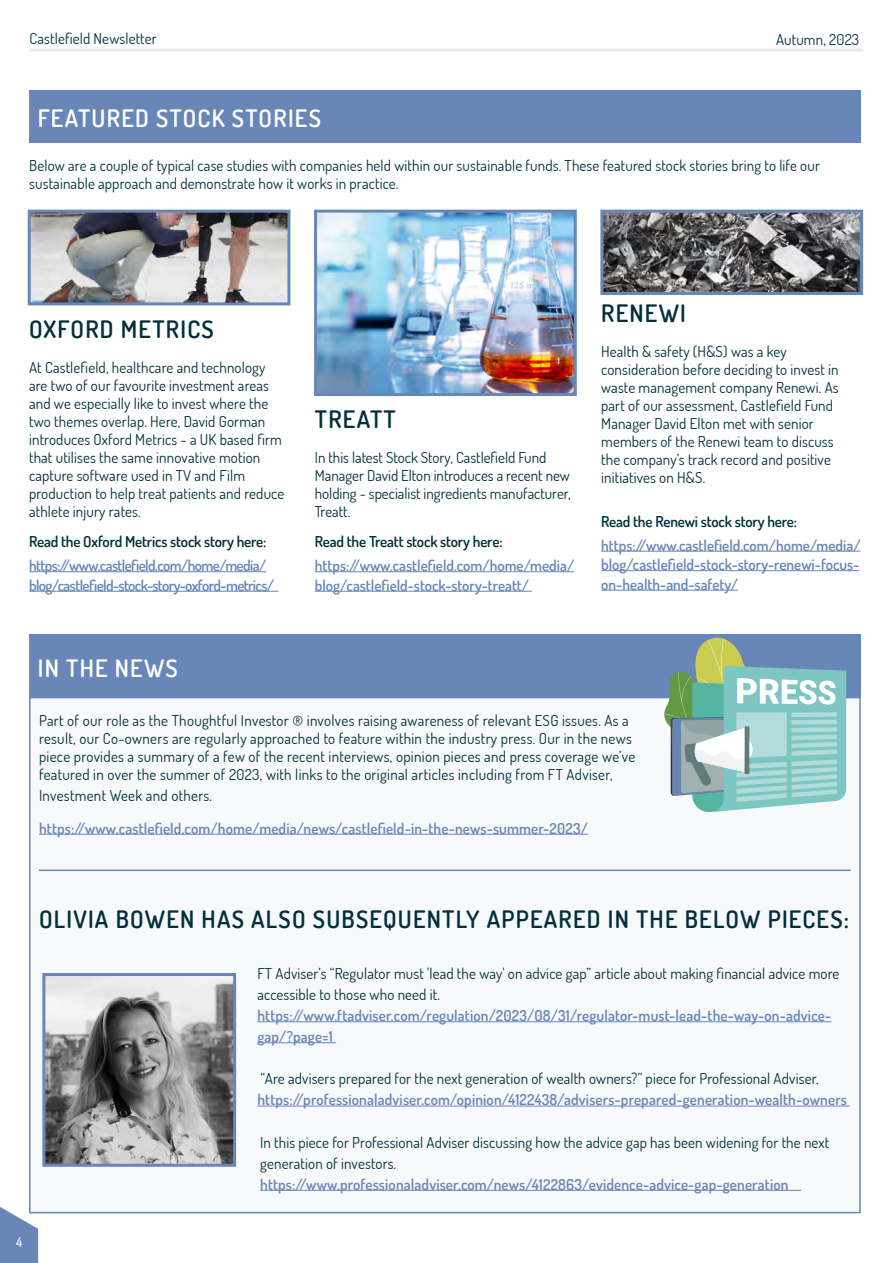
<style>
.page{position:relative;width:893px;height:1263px;background:#fff}
.page>*{position:absolute;margin:0;border:0;box-sizing:border-box;transform-origin:0 0}
.t1{font:600 24px "Dosis";letter-spacing:.05em;color:#00303b}
.t2{font:600 24px "Dosis";letter-spacing:.05em;color:#fff}
.t3{font:15px/18px "Dosis";letter-spacing:.01em;color:#00303b}
.t4{font:600 15px/19.5px "Dosis";letter-spacing:.01em;color:#6986b8}
.t5{font:600 15px "Dosis";letter-spacing:-.01em;color:#00303b}
.t6{font:600 15px/19.5px "Dosis";letter-spacing:-.04em;color:#6986b8}
.t7{font:500 13.5px "Dosis";color:#fff}
</style>
<div class="page">
<svg style="left:0;top:1207px;width:38px;height:56px"></svg>
<hr style="left:30px;top:48px;width:833px;height:3px;background:#e6eaeb">
<div style="left:29px;top:634px;width:832px;height:64px;background:#6986b8"></div>
<div style="left:30px;top:698px;width:830px;height:514px;background:#f8f9fb"></div>
<hr style="left:39px;top:834px;width:549px;height:1px;background:#6986b8">
<hr style="left:257px;top:1021px;width:574px;height:1px;background:#6986b8">
<hr style="left:257px;top:1042px;width:79px;height:1px;background:#6986b8">
<hr style="left:257px;top:1106px;width:593px;height:1px;background:#6986b8">
<hr style="left:260px;top:1190px;width:541px;height:1px;background:#6986b8">
<svg style="left:664px;top:637px;width:182px;height:175px"></svg>
<img style="left:46px;top:977px;width:186px;height:186px">
<div style="left:42px;top:973px;width:194px;height:194px;border:3px solid #6986b8"></div>
<hr style="left:39px;top:869px;width:812px;height:2px;background:#6986b8">
<img style="left:32px;top:214px;width:254px;height:87px">
<div style="left:28px;top:210px;width:262px;height:95px;border:3px solid #6986b8"></div>
<img style="left:318px;top:214px;width:255px;height:178px">
<div style="left:314px;top:210px;width:263px;height:186px;border:3px solid #6986b8"></div>
<img style="left:604px;top:214px;width:255px;height:77px">
<div style="left:600px;top:210px;width:263px;height:85px;border:3px solid #6986b8"></div>
<hr style="left:29px;top:571px;width:237px;height:1px;background:#6986b8">
<hr style="left:29px;top:591px;width:249px;height:1px;background:#6986b8">
<hr style="left:315px;top:571px;width:259px;height:1px;background:#6986b8">
<hr style="left:315px;top:591px;width:217px;height:1px;background:#6986b8">
<hr style="left:601px;top:551px;width:260px;height:1px;background:#6986b8">
<hr style="left:601px;top:570px;width:258px;height:1px;background:#6986b8">
<hr style="left:601px;top:590px;width:137px;height:1px;background:#6986b8">
<div style="left:29px;top:90px;width:832px;height:52px;background:#6986b8"></div>
<p class="t3" style="left:30px;top:29px;width:129px">Castlefield Newsletter</p>
<p class="t3" style="left:776px;top:30px;width:85px">Autumn, 2023</p>
<h1 class="t2" style="left:38px;top:103px;width:285px">FEATURED STOCK STORIES</h1>
<p class="t3" style="left:29px;top:157px;width:792px">Below are a couple of typical case studies with companies held within our sustainable funds. These featured stock stories bring to life our sustainable approach and demonstrate how it works in practice.</p>
<h1 class="t1" style="left:29px;top:313px;width:186px">OXFORD METRICS</h1>
<p class="t3" style="left:29px;top:358px;width:257px">At Castlefield, healthcare and technology are two of our favourite investment areas and we especially like to invest where the two themes overlap. Here, David Gorman introduces Oxford Metrics - a UK based firm that utilises the same innovative motion capture software used in TV and Film production to help treat patients and reduce athlete injury rates.</p>
<p class="t5" style="left:29px;top:532px;width:239px">Read the Oxford Metrics stock story here:</p>
<p class="t6" style="left:29px;top:555px;width:246px">https://www.castlefield.com/home/media/ blog/castlefield-stock-story-oxford-metrics/</p>
<h1 class="t1" style="left:315px;top:403px;width:82px">TREATT</h1>
<p class="t3" style="left:315px;top:448px;width:257px">In this latest Stock Story, Castlefield Fund Manager David Elton introduces a recent new holding - specialist ingredients manufacturer, Treatt.</p>
<p class="t5" style="left:315px;top:532px;width:189px">Read the Treatt stock story here:</p>
<p class="t4" style="left:315px;top:555px;width:261px">https://www.castlefield.com/home/media/ blog/castlefield-stock-story-treatt/</p>
<h1 class="t1" style="left:601px;top:298px;width:86px">RENEWI</h1>
<p class="t3" style="left:601px;top:342px;width:239px">Health &amp; safety (H&amp;S) was a key consideration before deciding to invest in waste management company Renewi. As part of our assessment, Castlefield Fund Manager David Elton met with senior members of the Renewi team to discuss the company’s track record and positive initiatives on H&amp;S.</p>
<p class="t5" style="left:601px;top:512px;width:197px">Read the Renewi stock story here:</p>
<p class="t4" style="left:601px;top:535px;width:261px;text-align:justify">https://www.castlefield.com/home/media/ blog/castlefield-stock-story-renewi-focus&shy;on-health-and-safety/</p>
<h1 class="t2" style="left:38px;top:652px;width:142px">IN THE NEWS</h1>
<p class="t3" style="left:39px;top:711px;width:598px">Part of our role as the Thoughtful Investor ® involves raising awareness of relevant ESG issues. As a result, our Co-owners are regularly approached to feature within the industry press. Our in the news piece provides a summary of a few of the recent interviews, opinion pieces and press coverage we’ve featured in over the summer of 2023, with links to the original articles including from FT Adviser,</p>
<p class="t3" style="left:39px;top:786px;width:175px">Investment Week and others.</p>
<p class="t4" style="left:39px;top:818px;width:551px">https://www.castlefield.com/home/media/news/castlefield-in-the-news-summer-2023/</p>
<p class="t7" style="left:16px;top:1232px;width:8px">4</p>
<h1 class="t1" style="left:39px;top:904px;width:812px">OLIVIA BOWEN HAS ALSO SUBSEQUENTLY APPEARED IN THE BELOW PIECES:</h1>
<p class="t3" style="left:257px;top:963px;width:583px;line-height:21px">FT Adviser’s “Regulator must 'lead the way' on advice gap” article about making financial advice more accessible to those who need it.</p>
<p class="t4" style="left:257px;top:1005px;width:575px;line-height:21px">https://www.ftadviser.com/regulation/2023/08/31/regulator-must-lead-the-way-on-advice&shy;gap/?page=1</p>
<p class="t3" style="left:261px;top:1069px;width:560px">“Are advisers prepared for the next generation of wealth owners?” piece for Professional Adviser.</p>
<p class="t4" style="left:257px;top:1090px;width:591px">https://professionaladviser.com/opinion/4122438/advisers-prepared-generation-wealth-owners</p>
<p class="t3" style="left:260px;top:1131px;width:571px;line-height:21px">In this piece for Professional Adviser discussing how the advice gap has been widening for the next generation of investors.</p>
<p class="t4" style="left:260px;top:1174px;width:530px">https://www.professionaladviser.com/news/4122863/evidence-advice-gap-generation</p>
</div>
